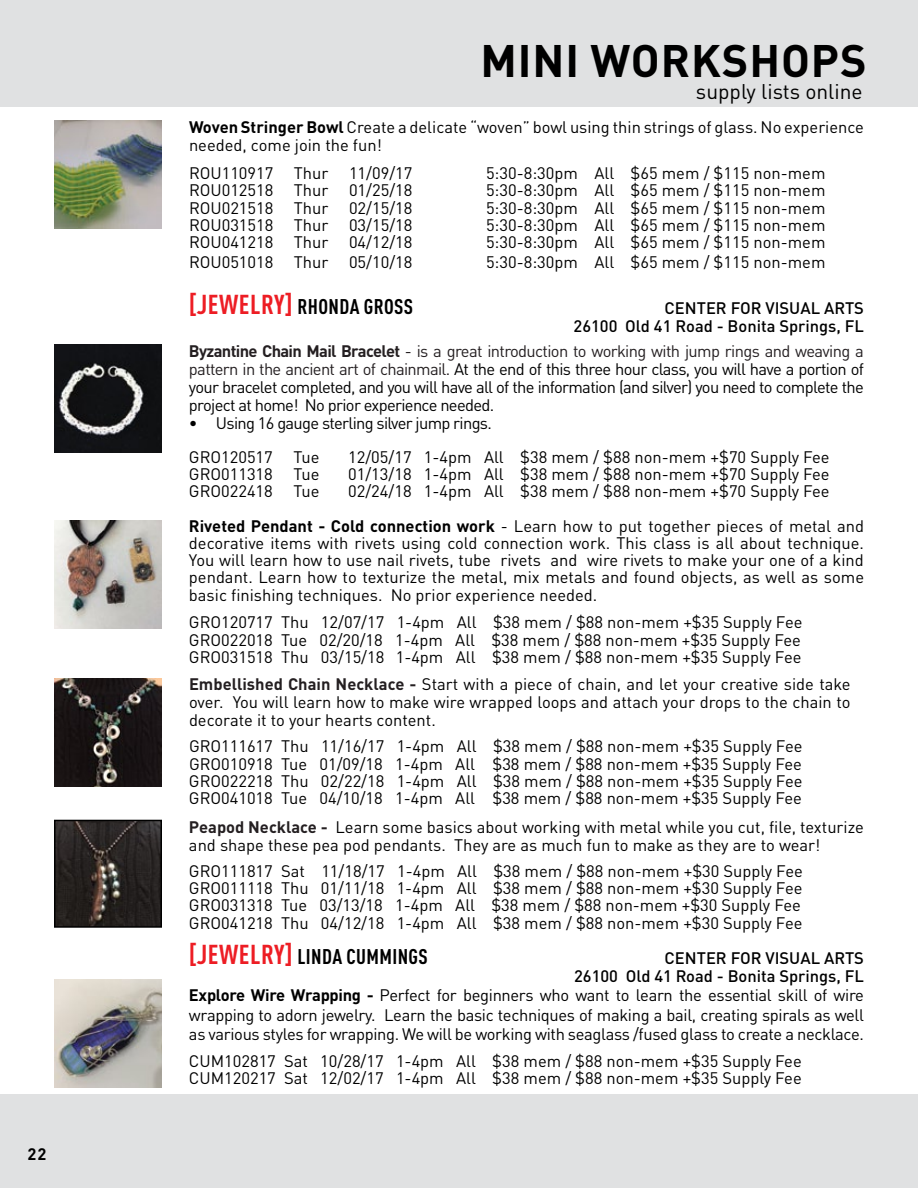
<style>
.page{position:relative;width:918px;height:1188px;background:#fff}
.page>*{position:absolute;margin:0;border:0;box-sizing:border-box;transform-origin:0 0}
.t1{font:700 45px "DIN Pro";letter-spacing:.02em;color:#000}
.t2{font:700 condensed 27px "DIN Pro";letter-spacing:.02em;color:#ed1d24}
.t3{font:700 condensed 21px "DIN Pro";letter-spacing:.02em;color:#000}
.t4{font:21px "DIN Pro";color:#000}
.t5{font:16.5px/17.2px "DIN Pro";color:#000;text-align:justify}
.t6{font:500 16.5px/18px "DIN Pro";color:#000}
.t7{font:16.5px/33.8px "DIN Pro";letter-spacing:-.04em;color:#000}
.t8{font:700 16.5px "DIN Pro";color:#000}
.s1{font-weight:700}
.s2{font-size:27px;color:#ed1d24}
.s3{font-weight:700;color:#241f21}
.s4{color:#241f21}
</style>
<div class="page">
<div style="left:0;top:0;width:918px;height:107px;background:#e0e1e2"></div>
<img style="left:57px;top:823px;width:102px;height:102px">
<div style="left:54px;top:820px;width:108px;height:108px;border:2px solid #000"></div>
<img style="left:54px;top:678px;width:108px;height:108px">
<img style="left:54px;top:980px;width:108px;height:108px">
<img style="left:54px;top:521px;width:108px;height:108px">
<div style="left:0;top:1094px;width:918px;height:94px;background:#e0e1e2"></div>
<hr style="left:917px;top:1094px;width:1px;height:94px;background:#d3d5d6">
<img style="left:54px;top:121px;width:108px;height:108px">
<img style="left:54px;top:344px;width:108px;height:108px">
<p class="t8" style="left:28px;top:1141px;width:20px">22</p>
<h1 class="t1" style="left:481px;top:24px;width:388px">MINI WORKSHOPS</h1>
<p class="t4" style="left:696px;top:75px;width:168px">supply lists online</p>
<p class="t5" style="left:189px;top:116px;width:677px;line-height:18px"><span class="s1">Woven Stringer Bowl</span> Create a delicate “woven” bowl using thin strings of glass. No experience needed, come join the fun!</p>
<p class="t5" style="left:189px;top:163px;width:225px">ROU110917 Thur 11/09/17</p>
<p class="t5" style="left:486px;top:163px;width:341px">5:30-8:30pm All $65 mem / $115 non-mem</p>
<p class="t5" style="left:189px;top:180px;width:225px">ROU012518 Thur 01/25/18</p>
<p class="t5" style="left:486px;top:180px;width:341px">5:30-8:30pm All $65 mem / $115 non-mem</p>
<p class="t5" style="left:189px;top:197px;width:225px">ROU021518 Thur 02/15/18</p>
<p class="t5" style="left:486px;top:197px;width:341px">5:30-8:30pm All $65 mem / $115 non-mem</p>
<p class="t5" style="left:189px;top:215px;width:225px">ROU031518 Thur 03/15/18</p>
<p class="t5" style="left:486px;top:215px;width:341px">5:30-8:30pm All $65 mem / $115 non-mem</p>
<p class="t5" style="left:189px;top:232px;width:225px">ROU041218 Thur 04/12/18</p>
<p class="t5" style="left:486px;top:232px;width:341px">5:30-8:30pm All $65 mem / $115 non-mem</p>
<p class="t5" style="left:189px;top:251px;width:225px">ROU051018 Thur 05/10/18</p>
<p class="t5" style="left:486px;top:251px;width:341px">5:30-8:30pm All $65 mem / $115 non-mem</p>
<h2 class="t2" style="left:189px;top:284px;width:62px">[JEWELRY</h2>
<p class="t3" style="left:285px;top:290px;width:110px"><span class="s2">]</span> RHONDA GROSS</p>
<p class="t6" style="left:665px;top:297px;width:111px">CENTER FOR VISUAL</p>
<p class="t6" style="left:574px;top:297px;width:290px;text-indent:251px">ARTS<br>26100 Old 41 Road - Bonita Springs, FL</p>
<p class="t5" style="left:189px;top:340px;width:677px;line-height:18px"><span class="s3">Byzantine Chain Mail Bracelet</span> <span class="s4">- is a great introduction to working with jump rings and weaving a pattern in the ancient art of chainmail.</span> At the end of this three hour class, you will have a portion of your bracelet completed, and you will have all of the information (and silver) you need to complete the project at home! No prior experience needed.</p>
<p class="t7" style="left:189px;top:405px;width:304px">• Using 16 gauge sterling silver jump rings.<br>GRO120517 Tue</p>
<p class="t5" style="left:348px;top:447px;width:483px">12/05/17 1-4pm All $38 mem / $88 non-mem +$70 Supply Fee</p>
<p class="t5" style="left:189px;top:464px;width:132px">GRO011318 Tue</p>
<p class="t5" style="left:348px;top:464px;width:483px">01/13/18 1-4pm All $38 mem / $88 non-mem +$70 Supply Fee</p>
<p class="t5" style="left:189px;top:481px;width:132px">GRO022418 Tue</p>
<p class="t5" style="left:189px;top:472px;width:677px;line-height:34.5px;text-indent:159px">02/24/18 1-4pm All $38 mem / $88 non-mem +$70 Supply Fee<br><span class="s1">Riveted Pendant - Cold connection work</span> - Learn how to put together pieces of metal and</p>
<p class="t5" style="left:189px;top:533px;width:677px">decorative items with rivets using cold connection work. This class is all about technique.<br>You will learn how to use nail rivets, tube rivets and wire rivets to make your one of a kind pendant. Learn how to texturize the metal, mix metals and found objects, as well as some basic finishing techniques. No prior experience needed.</p>
<p class="t5" style="left:189px;top:612px;width:615px">GRO120717 Thu 12/07/17 1-4pm All $38 mem / $88 non-mem +$35 Supply Fee GRO022018 Tue 02/20/18 1-4pm All $38 mem / $88 non-mem +$35 Supply Fee GRO031518 Thu 03/15/18 1-4pm All $38 mem / $88 non-mem +$35 Supply Fee</p>
<p class="t5" style="left:189px;top:673px;width:663px;line-height:18px"><span class="s3">Embellished Chain Necklace -</span> Start with a piece of chain, and let your creative side take over. You will learn how to make wire wrapped loops and attach your drops to the chain to decorate it to your hearts content.</p>
<p class="t5" style="left:189px;top:736px;width:615px">GRO111617 Thu 11/16/17 1-4pm All $38 mem / $88 non-mem +$35 Supply Fee GRO010918 Tue 01/09/18 1-4pm All $38 mem / $88 non-mem +$35 Supply Fee GRO022218 Thu 02/22/18 1-4pm All $38 mem / $88 non-mem +$35 Supply Fee GRO041018 Tue 04/10/18 1-4pm All $38 mem / $88 non-mem +$35 Supply Fee</p>
<p class="t5" style="left:189px;top:816px;width:677px;line-height:18px"><span class="s3">Peapod Necklace -</span> Learn some basics about working with metal while you cut, file, texturize and shape these pea pod pendants. They are as much fun to make as they are to wear!</p>
<p class="t5" style="left:189px;top:861px;width:615px">GRO111817 Sat 11/18/17 1-4pm All $38 mem / $88 non-mem +$30 Supply Fee GRO011118 Thu 01/11/18 1-4pm All $38 mem / $88 non-mem +$30 Supply Fee GRO031318 Tue 03/13/18 1-4pm All $38 mem / $88 non-mem +$30 Supply Fee GRO041218 Thu 04/12/18 1-4pm All $38 mem / $88 non-mem +$30 Supply Fee</p>
<h2 class="t2" style="left:189px;top:934px;width:62px">[JEWELRY</h2>
<p class="t3" style="left:285px;top:941px;width:143px"><span class="s2">]</span> LINDA CUMMINGS</p>
<p class="t6" style="left:665px;top:947px;width:111px">CENTER FOR VISUAL</p>
<p class="t6" style="left:574px;top:947px;width:289px;text-indent:250px">ARTS<br>26100 Old 41 Road - Bonita Springs, FL</p>
<p class="t5" style="left:189px;top:984px;width:676px;line-height:19.5px"><span class="s1">Explore Wire Wrapping -</span> Perfect for beginners who want to learn the essential skill of wire wrapping to adorn jewelry. Learn the basic techniques of making a bail, creating spirals as well as various styles for wrapping. We will be working with seaglass /fused glass to create a necklace.</p>
<p class="t5" style="left:189px;top:1050px;width:614px">CUM102817 Sat 10/28/17 1-4pm All $38 mem / $88 non-mem +$35 Supply Fee<br>CUM120217 Sat 12/02/17 1-4pm All $38 mem / $88 non-mem +$35 Supply Fee</p>
</div>
